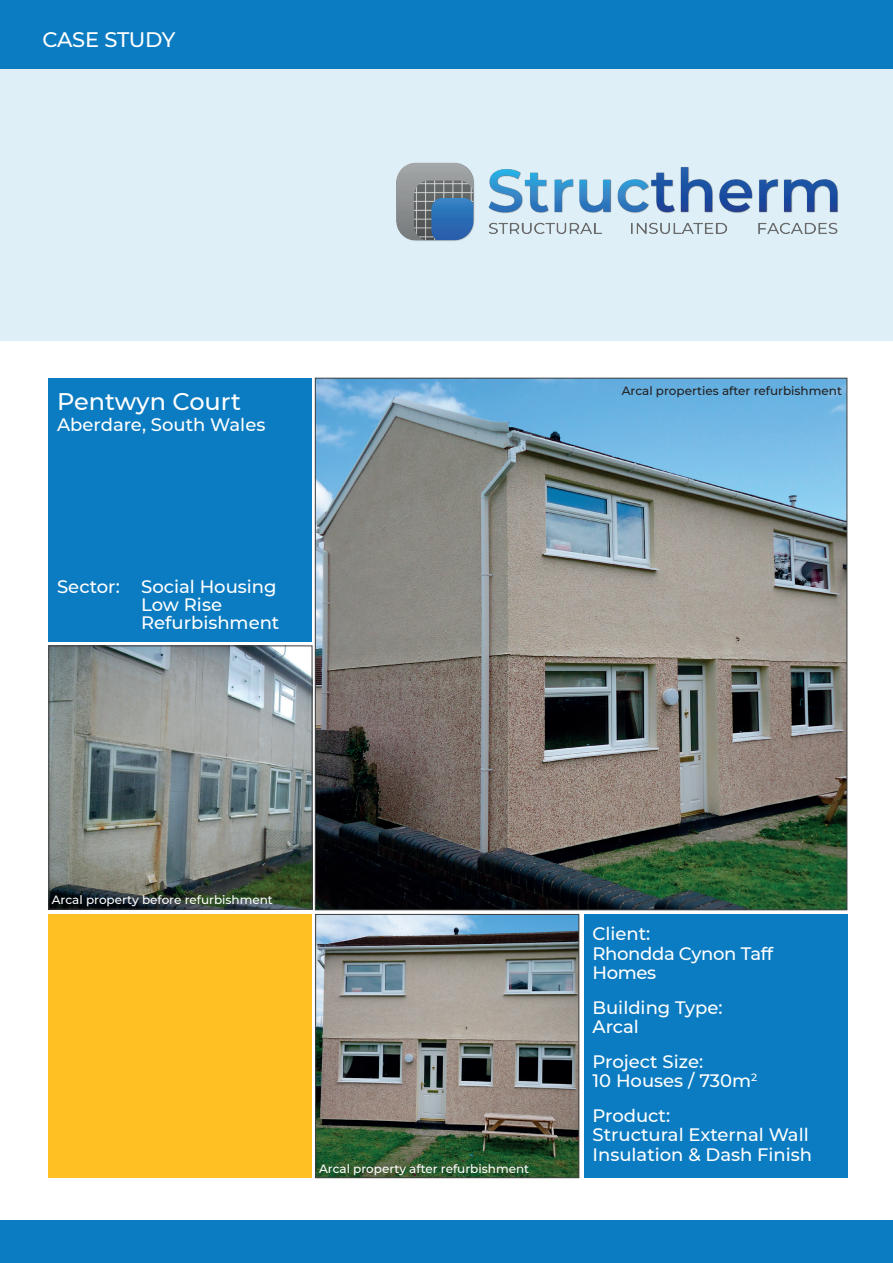
<style>
.page{position:relative;width:893px;height:1263px;background:#fff}
.page>*{position:absolute;margin:0;border:0;box-sizing:border-box;transform-origin:0 0}
.Key_facts{font:500 24px "Montserrat";color:#fff}
.t1{font:500 21px "Montserrat";letter-spacing:-.02em;color:#fff}
.Key_facts-2{font:500 18px/19.5px "Montserrat";color:#fff}
.Key_facts-3{font:500 18px/19.5px "Montserrat";letter-spacing:-.02em;color:#fff}
.Photo_text{font:500 12px "Montserrat";color:#fff}
.Photo_text-2{font:500 12px "Montserrat";color:#231f20}
</style>
<div class="page">
<div style="left:0;top:68px;width:893px;height:272px;background:#deeff7"></div>
<div style="left:0;top:0;width:893px;height:68px;background:#0b7cc2"></div>
<img style="left:396px;top:162px;width:442px;height:79px">
<div style="left:0;top:1220px;width:893px;height:43px;background:#0b7cc2"></div>
<div style="left:49px;top:914px;width:263px;height:264px;background:#fec022"></div>
<img style="left:317px;top:916px;width:260px;height:260px">
<div style="left:315px;top:914px;width:264px;height:264px;border:1px solid #3e3e3f"></div>
<img style="left:317px;top:380px;width:528px;height:528px">
<img style="left:51px;top:648px;width:259px;height:259px">
<div style="left:49px;top:646px;width:263px;height:263px;border:1px solid #3e3e3f"></div>
<div style="left:49px;top:378px;width:263px;height:264px;background:#0b7cc2"></div>
<div style="left:584px;top:914px;width:264px;height:264px;background:#0b7cc2"></div>
<p class="t1" style="left:43px;top:25px;width:134px">CASE STUDY</p>
<p class="Key_facts" style="left:57px;top:384px;width:185px">Pentwyn Court</p>
<p class="Key_facts-2" style="left:57px;top:414px;width:210px">Aberdare, South Wales</p>
<p class="Key_facts-2" style="left:57px;top:576px;width:221px">Sector: Social Housing</p>
<p class="Key_facts-2" style="left:141px;top:594px;width:82px">Low Rise</p>
<p class="Key_facts-2" style="left:141px;top:612px;width:140px">Refurbishment</p>
<p class="Photo_text-2" style="left:622px;top:382px;width:222px">Arcal properties after refurbishment</p>
<p class="Photo_text" style="left:52px;top:891px;width:223px">Arcal property before refurbishment</p>
<p class="Photo_text" style="left:319px;top:1160px;width:212px">Arcal property after refurbishment</p>
<p class="Key_facts-2" style="left:592px;top:923px;width:59px">Client:</p>
<p class="Key_facts-3" style="left:592px;top:943px;width:182px">Rhondda Cynon Taff<br>Homes</p>
<p class="Key_facts-2" style="left:592px;top:997px;width:132px">Building Type:</p>
<p class="Key_facts-2" style="left:592px;top:1016px;width:48px">Arcal</p>
<p class="Key_facts-2" style="left:592px;top:1051px;width:112px">Project Size:</p>
<p class="Key_facts-2" style="left:592px;top:1070px;width:166px">10 Houses / 730m<sup>2</sup></p>
<p class="Key_facts-2" style="left:592px;top:1105px;width:79px">Product:</p>
<p class="Key_facts-2" style="left:592px;top:1124px;width:221px">Structural External Wall<br>Insulation &amp; Dash Finish</p>
</div>
